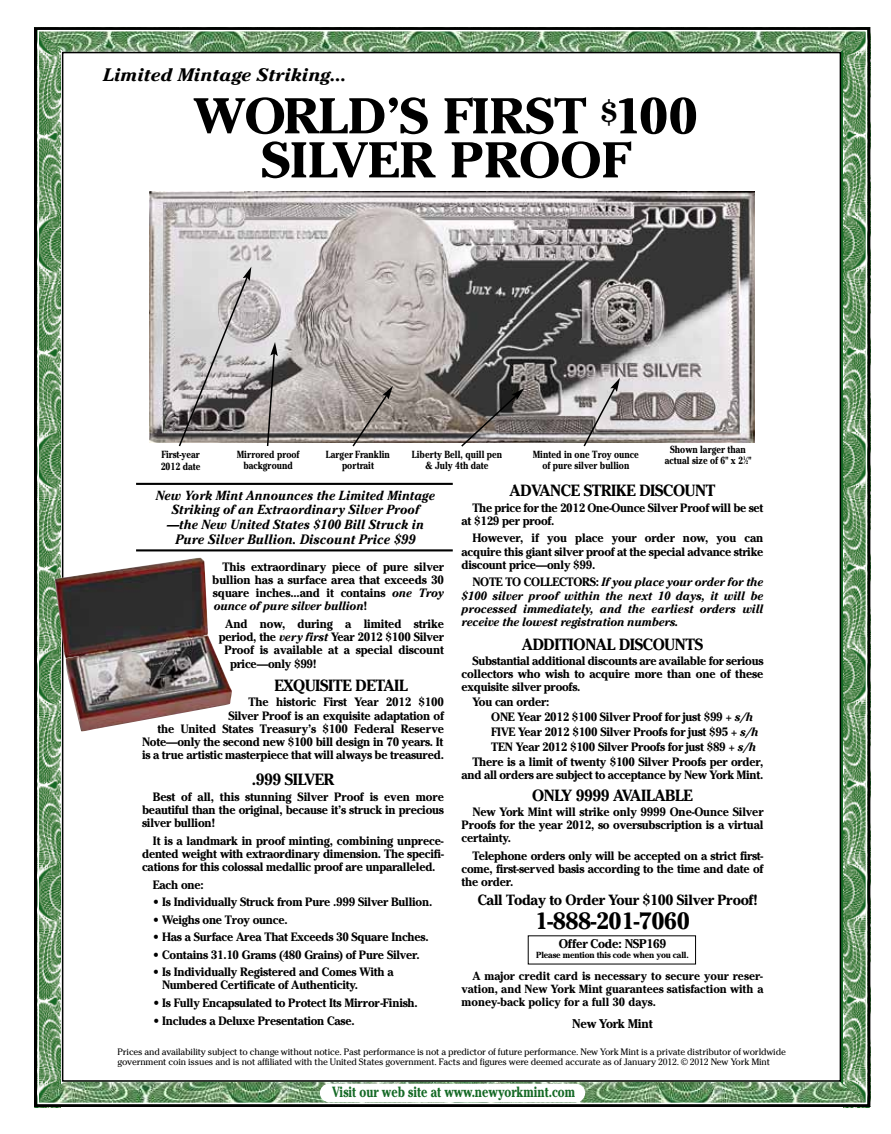
<style>
.page{position:relative;width:891px;height:1134px;background:#fff}
.page>*{position:absolute;margin:0;border:0;box-sizing:border-box;transform-origin:0 0}
.t1{font:700 49.95px/44.1px "Cheltenham";color:#000;text-align:center;scale:1.06 1}
.t2{font:700 23.55px "Cheltenham";letter-spacing:-.02em;color:#000}
.t3{font:italic 700 18px "Cheltenham";color:#000;scale:1.06 1}
.t4{font:700 16.2px "Cheltenham";letter-spacing:-.02em;color:#000;scale:.96 1}
.t5{font:700 14.7px "Cheltenham";letter-spacing:-.02em;color:#000;scale:.94 1}
.t6{font:700 14.7px "Cheltenham";color:#146925;scale:.8 1}
.t7{font:italic 700 13.65px "Cheltenham";color:#000;scale:.94 1}
.t8{font:italic 700 13.2px/14.7px "Cheltenham";color:#000;text-align:center;scale:.94 1}
.t9{font:700 12.6px "Cheltenham";letter-spacing:-.02em;color:#000;scale:.96 1}
.t10{font:700 12px/13.2px "Cheltenham";letter-spacing:-.02em;color:#000;text-align:justify;scale:.96 1}
.t11{font:italic 700 12px/13.2px "Cheltenham";letter-spacing:-.02em;color:#000;text-align:justify;scale:.96 1}
.t12{font:700 11.7px/13.2px "Cheltenham";color:#000;text-align:justify;scale:.96 1}
.t13{font:700 10.35px/10.9px "Cheltenham";color:#000;text-align:center;scale:.85 1}
.t14{font:9.3px/10.5px "Cheltenham";letter-spacing:-.02em;color:#000}
.t15{font:700 8.85px "Cheltenham";letter-spacing:-.02em;color:#000;scale:.96 1}
.s1{font-size:5.1px}
.s2{font-style:italic}
.s3{font-style:normal}
</style>
<div class="page">
<svg style="left:34px;top:27px;width:30px;height:1080px;background:#7f8d7e"></svg>
<img style="left:41px;top:52px;width:20px;height:1030px">
<svg style="left:840px;top:27px;width:30px;height:1080px"></svg>
<img style="left:844px;top:52px;width:20px;height:1030px">
<img style="left:41px;top:33px;width:823px;height:19px">
<img style="left:41px;top:1082px;width:830px;height:25px">
<img style="left:150px;top:192px;width:605px;height:250px">
<svg style="left:177px;top:267px;width:74px;height:180px;background:#b1adae"></svg>
<svg style="left:266px;top:342px;width:12px;height:104px"></svg>
<svg style="left:351px;top:386px;width:42px;height:61px;background:#968e89"></svg>
<svg style="left:582px;top:378px;width:38px;height:69px;background:#b1adad"></svg>
<svg style="left:460px;top:388px;width:64px;height:59px;background:#6a6563"></svg>
<div style="left:320px;top:1084px;width:265px;height:18px;background:#fff;border-radius:9px"></div>
<hr style="left:136px;top:483px;width:317px;height:2px;background:#000">
<hr style="left:136px;top:549px;width:317px;height:2px;background:#000">
<img style="left:55px;top:558px;width:177px;height:174px">
<h3 class="t3" style="left:103px;top:64px;width:231px">Limited Mintage Striking...</h3>
<h1 class="t1" style="left:193px;top:93px;width:478px">WORLD’S FIRST <sup>$</sup>100<br>SILVER PROOF</h1>
<p class="t13" style="left:237px;top:448px;width:75px">Mirrored proof background</p>
<p class="t13" style="left:665px;top:443px;width:103px">Shown larger than actual size of 6" x 2<sup>1</sup>⁄<span class="s1">2</span>"</p>
<p class="t13" style="left:161px;top:448px;width:48px;line-height:12.3px;text-align:left">First-year<br>2012 date</p>
<p class="t13" style="left:326px;top:448px;width:77px">Larger Franklin portrait</p>
<p class="t13" style="left:533px;top:448px;width:126px">Minted in one Troy ounce of pure silver bullion</p>
<p class="t13" style="left:412px;top:448px;width:108px">Liberty Bell, quill pen &amp; July 4th date</p>
<p class="t8" style="left:156px;top:488px;width:299px">New York Mint Announces the Limited Mintage<br>Striking of an Extraordinary Silver Proof —the New United States $100 Bill Struck in</p>
<p class="t7" style="left:176px;top:531px;width:257px">Pure Silver Bullion. Discount Price $99</p>
<p class="t10" style="left:212px;top:560px;width:243px;text-indent:10px">This extraordinary piece of pure silver bullion has a surface area that exceeds 30 square inches...and it contains <span class="s2">one Troy ounce of pure silver bullion</span>!</p>
<p class="t10" style="left:225px;top:617px;width:229px">And now, during a limited strike</p>
<p class="t10" style="left:219px;top:630px;width:236px">period, the <span class="s2">very first</span> Year 2012 $100 Silver</p>
<p class="t10" style="left:224px;top:643px;width:230px">Proof is available at a special discount</p>
<p class="t10" style="left:230px;top:656px;width:92px">price—only $99!</p>
<h3 class="t4" style="left:274px;top:675px;width:141px">EXQUISITE DETAIL</h3>
<p class="t10" style="left:142px;top:695px;width:316px;text-align:right">The historic First Year 2012 $100<br>Silver Proof is an exquisite adaptation of<br>the United States Treasury’s $100 Federal Reserve Note—only the second new $100 bill design in 70 years. It is a true artistic masterpiece that will always be treasured.</p>
<h3 class="t4" style="left:252px;top:769px;width:87px">.999 SILVER</h3>
<p class="t10" style="left:142px;top:790px;width:316px;text-indent:11px">Best of all, this stunning Silver Proof is even more beautiful than the original, because it’s struck in precious silver bullion!</p>
<p class="t10" style="left:142px;top:833px;width:316px;text-indent:11px">It is a landmark in proof minting, combining unprece&shy;dented weight with extraordinary dimension. The specifi&shy;cations for this colossal medallic proof are unparalleled.</p>
<p class="t10" style="left:153px;top:877px;width:54px">Each one:</p>
<p class="t10" style="left:153px;top:895px;width:293px">• Is Individually Struck from Pure .999 Silver Bullion.</p>
<p class="t10" style="left:153px;top:913px;width:142px">• Weighs one Troy ounce.</p>
<p class="t10" style="left:153px;top:930px;width:289px">• Has a Surface Area That Exceeds 30 Square Inches.</p>
<p class="t10" style="left:153px;top:948px;width:279px">• Contains 31.10 Grams (480 Grains) of Pure Silver.</p>
<p class="t10" style="left:162px;top:965px;width:243px;text-indent:-9px">• Is Individually Registered and Comes With a<br>Numbered Certificate of Authenticity.</p>
<p class="t10" style="left:153px;top:996px;width:277px">• Is Fully Encapsulated to Protect Its Mirror-Finish.</p>
<p class="t10" style="left:153px;top:1013px;width:212px">• Includes a Deluxe Presentation Case.</p>
<h3 class="t4" style="left:510px;top:480px;width:216px">ADVANCE STRIKE DISCOUNT</h3>
<p class="t10" style="left:462px;top:501px;width:316px;text-indent:11px">The price for the 2012 One-Ounce Silver Proof will be set at $129 per proof.</p>
<p class="t10" style="left:462px;top:531px;width:316px;text-indent:11px">However, if you place your order now, you can acquire this giant silver proof at the special advance strike discount price—only $99.</p>
<p class="t11" style="left:462px;top:576px;width:316px;text-indent:11px"><span class="s3">NOTE TO COLLECTORS:</span> If you place your order for the $100 silver proof within the next 10 days, it will be processed immediately, and the earliest orders will receive the lowest registration numbers.</p>
<h3 class="t4" style="left:522px;top:634px;width:190px">ADDITIONAL DISCOUNTS</h3>
<p class="t10" style="left:462px;top:654px;width:316px;text-indent:11px">Substantial additional discounts are available for serious collectors who wish to acquire more than one of these exquisite silver proofs.</p>
<p class="t10" style="left:472px;top:695px;width:82px">You can order:</p>
<p class="t10" style="left:491px;top:710px;width:274px">ONE Year 2012 $100 Silver Proof for just $99 <span class="s2">+ s/h</span></p>
<p class="t10" style="left:491px;top:725px;width:280px">FIVE Year 2012 $100 Silver Proofs for just $95 <span class="s2">+ s/h</span></p>
<p class="t10" style="left:491px;top:740px;width:278px">TEN Year 2012 $100 Silver Proofs for just $89 <span class="s2">+ s/h</span></p>
<p class="t10" style="left:472px;top:755px;width:305px">There is a limit of twenty $100 Silver Proofs per order,</p>
<p class="t10" style="left:462px;top:768px;width:316px">and all orders are subject to acceptance by New York Mint.</p>
<h3 class="t4" style="left:532px;top:785px;width:169px">ONLY 9999 AVAILABLE</h3>
<p class="t10" style="left:462px;top:805px;width:316px;text-indent:11px">New York Mint will strike only 9999 One-Ounce Silver Proofs for the year 2012, so oversubscription is a virtual certainty.</p>
<p class="t10" style="left:462px;top:849px;width:316px;text-indent:11px">Telephone orders only will be accepted on a strict first&shy;come, first-served basis according to the time and date of the order.</p>
<p class="t5" style="left:478px;top:891px;width:300px">Call Today to Order Your $100 Silver Proof!</p>
<h2 class="t2" style="left:535px;top:906px;width:157px">1-888-201-7060</h2>
<p class="t9" style="left:559px;top:935px;width:114px">Offer Code: NSP169</p>
<p class="t15" style="left:536px;top:949px;width:161px">Please mention this code when you call.</p>
<p class="t12" style="left:462px;top:969px;width:316px;text-indent:11px">A major credit card is necessary to secure your reser&shy;vation, and New York Mint guarantees satisfaction with a money-back policy for a full 30 days.</p>
<p class="t9" style="left:572px;top:1016px;width:85px">New York Mint</p>
<p class="t14" style="left:117px;top:1046px;width:670px">Prices and availability subject to change without notice. Past performance is not a predictor of future performance. New York Mint is a private distributor of worldwide government coin issues and is not affiliated with the United States government. Facts and figures were deemed accurate as of January 2012. © 2012 New York Mint</p>
<p class="t6" style="left:332px;top:1083px;width:305px">Visit our web site at www.newyorkmint.com</p>
</div>
